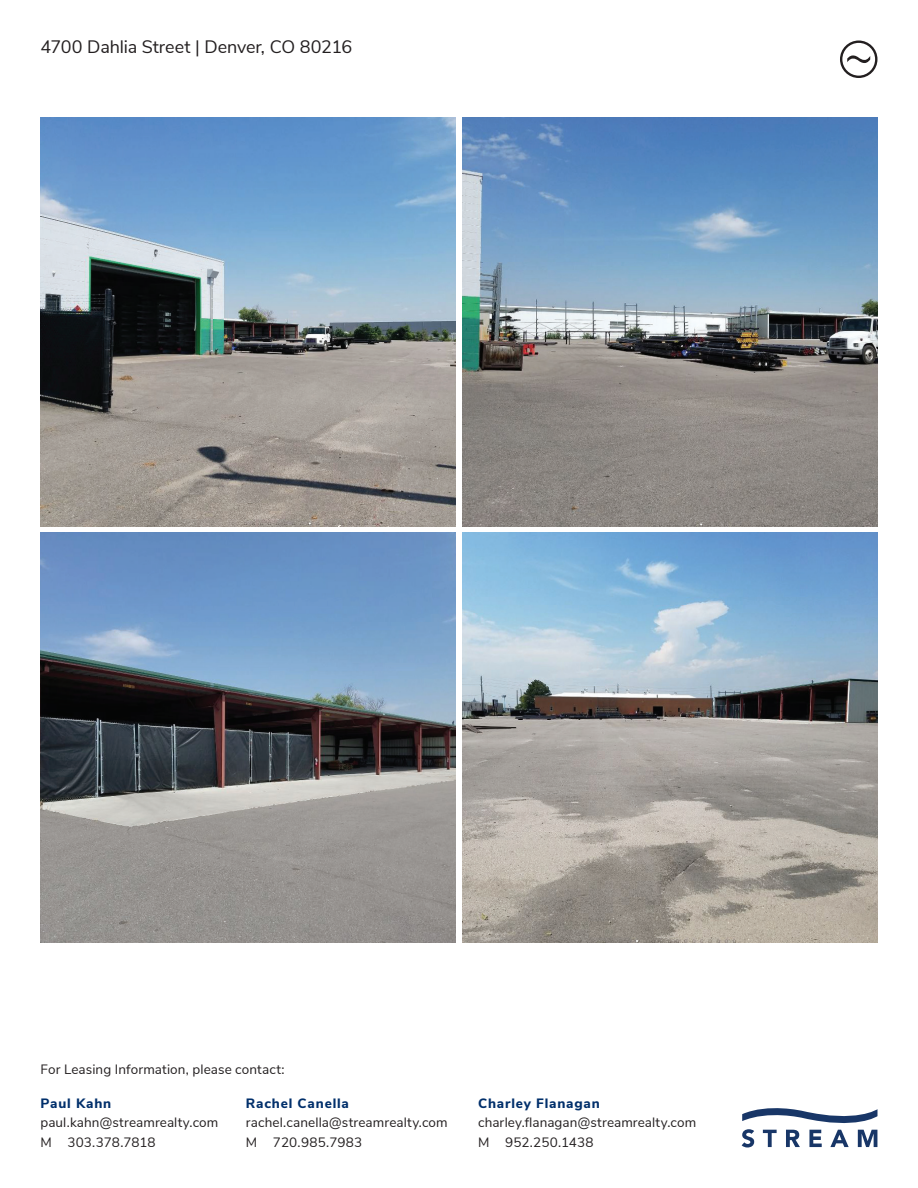
<style>
.page{position:relative;width:918px;height:1188px;background:#fff}
.page>*{position:absolute;margin:0;border:0;box-sizing:border-box;transform-origin:0 0}
.t1{font:18px "Nunito Sans";letter-spacing:-.005em;color:#231f20}
.t2{font:13.5px/19.5px "Nunito Sans";letter-spacing:.01em;color:#231f20}
.t3{font:800 13.5px "Nunito Sans";letter-spacing:.06em;color:#002f6b}
</style>
<div class="page">
<svg style="left:840px;top:40px;width:37px;height:38px"></svg>
<svg style="left:742px;top:1108px;width:136px;height:39px"></svg>
<img style="left:40px;top:118px;width:416px;height:408px">
<img style="left:462px;top:118px;width:416px;height:408px">
<img style="left:40px;top:533px;width:416px;height:409px">
<img style="left:462px;top:533px;width:416px;height:409px">
<h1 class="t1" style="left:40px;top:34px;width:313px">4700 Dahlia Street | Denver, CO 80216</h1>
<p class="t2" style="left:40px;top:1059px;width:246px">For Leasing Information, please contact:</p>
<p class="t3" style="left:40px;top:1093px;width:72px">Paul Kahn</p>
<p class="t2" style="left:40px;top:1112px;width:179px">paul.kahn@streamrealty.com<br>M 303.378.7818</p>
<p class="t3" style="left:246px;top:1093px;width:105px">Rachel Canella</p>
<p class="t2" style="left:246px;top:1112px;width:203px">rachel.canella@streamrealty.com<br>M 720.985.7983</p>
<p class="t3" style="left:478px;top:1093px;width:123px">Charley Flanagan</p>
<p class="t2" style="left:478px;top:1112px;width:220px">charley.flanagan@streamrealty.com<br>M 952.250.1438</p>
</div>
